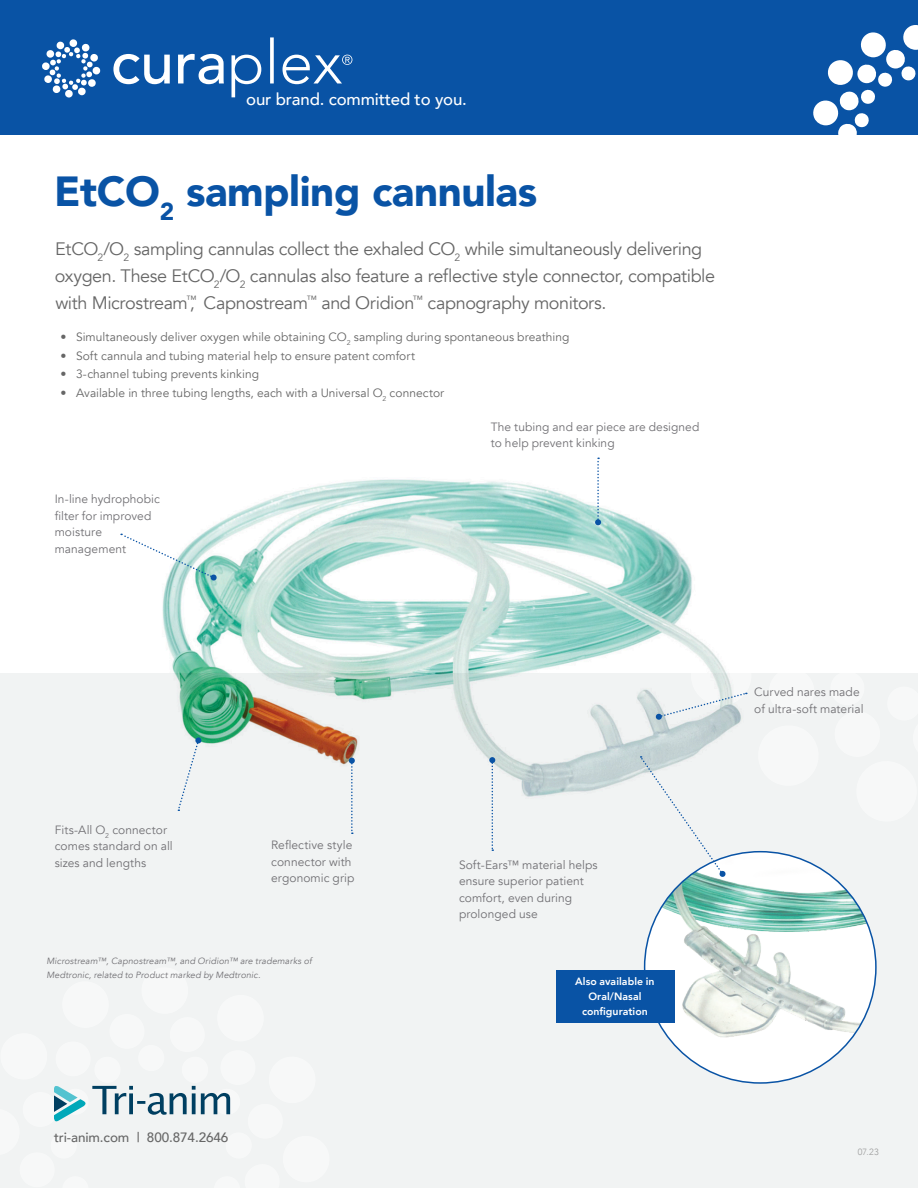
<style>
.page{position:relative;width:918px;height:1188px;background:#fff}
.page>*{position:absolute;margin:0;border:0;box-sizing:border-box;transform-origin:0 0}
.t1{font:900 42px "Avenir";letter-spacing:-.01em;color:#0953a5}
.Main_Description{font:18px/27px "Avenir";letter-spacing:-.025em;color:#666}
.t2{font:500 16.8px "Avenir";letter-spacing:-.01em;color:#fff}
.t3{font:500 13.5px "Avenir";letter-spacing:-.005em;color:#666}
.Citation{font:12px/16.5px "Avenir";letter-spacing:.005em;color:#717074}
.Main_Description-2{font:12px "Avenir";letter-spacing:.005em;color:#666}
.Features{font:800 10.5px/15px "Avenir";letter-spacing:.005em;color:#fff;text-align:center}
.Main_Description-3{font:italic 9px/13.5px "Avenir";letter-spacing:.015em;color:#717074}
.t4{font:300 9px "Avenir";color:#999}
</style>
<div class="page">
<div style="left:0;top:0;width:918px;height:135px;background:#0953a5"></div>
<svg style="left:813px;top:25px;width:105px;height:110px"></svg>
<svg style="left:42px;top:39px;width:59px;height:59px"></svg>
<svg style="left:232px;top:37px;width:120px;height:60px"></svg>
<svg style="left:113px;top:54px;width:111px;height:30px"></svg>
<div style="left:0;top:674px;width:918px;height:514px;background:#f1f3f3"></div>
<div style="left:645px;top:852px;width:231px;height:231px;background:#fff;border-radius:50%"></div>
<img style="left:645px;top:867px;width:231px;height:196px">
<div style="left:556px;top:970px;width:118px;height:53px;background:#0953a5"></div>
<img style="left:111px;top:457px;width:641px;height:340px">
<svg style="left:349px;top:758px;width:6px;height:76px"></svg>
<svg style="left:177px;top:737px;width:25px;height:74px"></svg>
<svg style="left:489px;top:757px;width:6px;height:94px"></svg>
<svg style="left:595px;top:458px;width:6px;height:67px"></svg>
<svg style="left:120px;top:533px;width:97px;height:48px"></svg>
<svg style="left:639px;top:674px;width:181px;height:203px"></svg>
<svg style="left:54px;top:1085px;width:177px;height:37px"></svg>
<h3 class="t2" style="left:246px;top:85px;width:222px">our brand. committed to you.</h3>
<p class="t1" style="left:54px;top:155px;width:485px">EtCO<sub>2</sub> sampling cannulas</p>
<p class="Main_Description" style="left:55px;top:235px;width:662px">EtCO<sub>2</sub>/O<sub>2</sub> sampling cannulas collect the exhaled CO<sub>2</sub> while simultaneously delivering oxygen. These EtCO<sub>2</sub>/O<sub>2</sub> cannulas also feature a reflective style connector, compatible with Microstream<sup>™</sup>, Capnostream<sup>™</sup> and Oridion<sup>™</sup> capnography monitors.</p>
<p class="Main_Description-2" style="left:60px;top:330px;width:511px">• Simultaneously deliver oxygen while obtaining CO<sub>2</sub> sampling during spontaneous breathing</p>
<p class="Main_Description-2" style="left:60px;top:348px;width:356px">• Soft cannula and tubing material help to ensure patent comfort</p>
<p class="Main_Description-2" style="left:60px;top:367px;width:200px">• 3-channel tubing prevents kinking</p>
<p class="Main_Description-2" style="left:60px;top:386px;width:385px">• Available in three tubing lengths, each with a Universal O<sub>2</sub> connector</p>
<p class="Citation" style="left:55px;top:491px;width:107px">In-line hydrophobic filter for improved moisture management</p>
<p class="Citation" style="left:491px;top:419px;width:210px">The tubing and ear piece are designed to help prevent kinking</p>
<p class="Citation" style="left:55px;top:822px;width:120px">Fits-All O<sub>2</sub> connector comes standard on all sizes and lengths</p>
<p class="Citation" style="left:271px;top:837px;width:85px">Reflective style connector with ergonomic grip</p>
<p class="Main_Description-3" style="left:46px;top:955px;width:267px">Microstream™, Capnostream™, and Oridion™ are trademarks of<br>Medtronic, related to Product marked by Medtronic.</p>
<p class="t3" style="left:54px;top:1126px;width:176px">tri-anim.com | 800.874.2646</p>
<p class="Citation" style="left:459px;top:857px;width:140px">Soft-Ears™ material helps ensure superior patient comfort, even during prolonged use</p>
<p class="Features" style="left:575px;top:974px;width:81px">Also available in</p>
<p class="Features" style="left:582px;top:989px;width:67px">Oral/Nasal configuration</p>
<p class="Citation" style="left:754px;top:684px;width:111px">Curved nares made of ultra-soft material</p>
<p class="t4" style="left:858px;top:1146px;width:22px">07.23</p>
</div>
